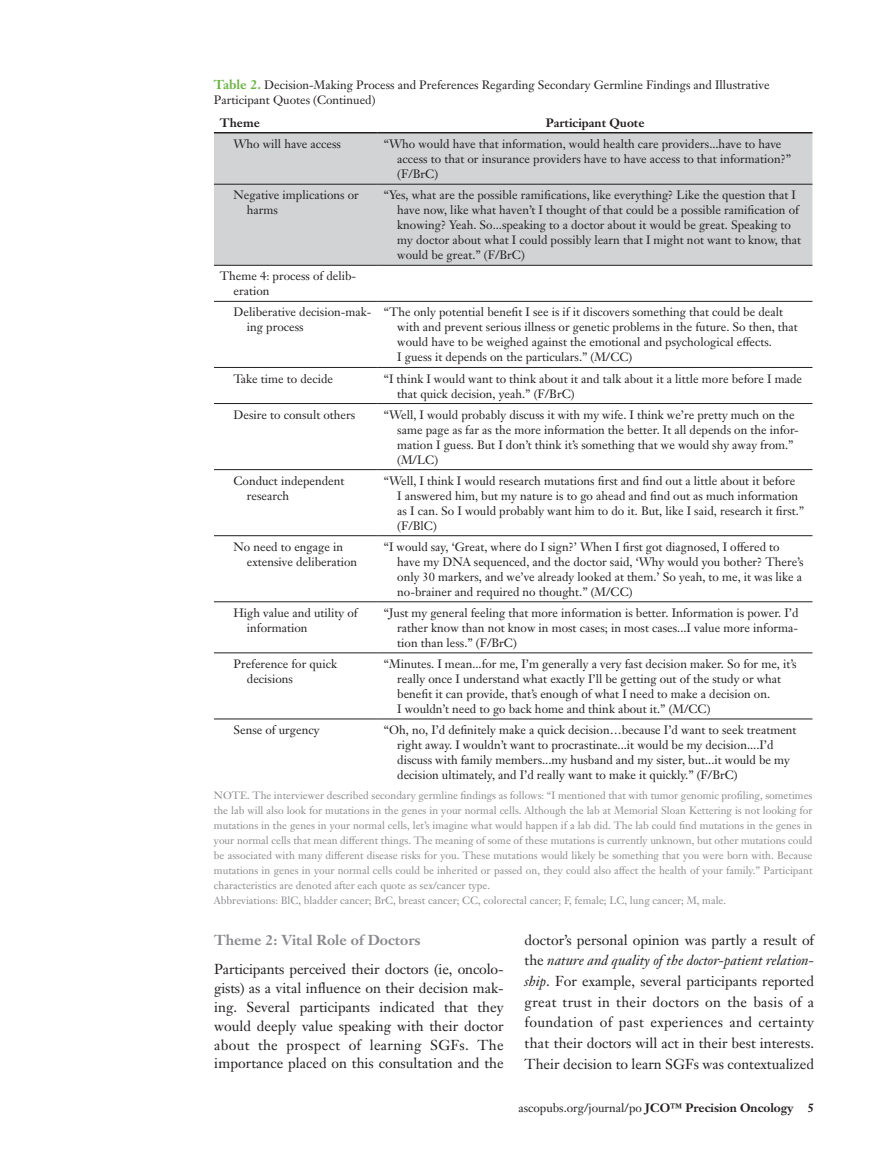
<style>
.page{position:relative;width:877px;height:1175px;background:#fff}
.page>*{position:absolute;margin:0;border:0;box-sizing:border-box;transform-origin:0 0}
.t1{font:14.25px/20.5px "Janson Text LT Pro";color:#231f20;text-align:justify}
.t2{font:700 14.25px "Janson Text LT Pro";color:#8a8a8e}
.t3{font:12px/15px "Janson Text LT Pro";color:#231f20}
.t4{font:700 12px "Janson Text LT Pro";color:#231f20}
.t5{font:10.5px/15px "Janson Text LT Pro";color:#8a8a8e}
.s1{font-weight:700;font-size:12.75px;color:#6ab342}
.s2{font-style:italic}
.s3{font-weight:700}
</style>
<div class="page">
<div style="left:214px;top:133px;width:598px;height:132px;background:#d1d3d4"></div>
<hr style="left:214px;top:132px;width:164px;height:1px;background:#231f20">
<hr style="left:378px;top:132px;width:434px;height:1px;background:#231f20">
<hr style="left:214px;top:184px;width:164px;height:1px;background:#231f20">
<hr style="left:378px;top:184px;width:434px;height:1px;background:#231f20">
<hr style="left:214px;top:265px;width:164px;height:1px;background:#231f20">
<hr style="left:378px;top:265px;width:434px;height:1px;background:#231f20">
<hr style="left:214px;top:301px;width:164px;height:1px;background:#231f20">
<hr style="left:378px;top:301px;width:434px;height:1px;background:#231f20">
<hr style="left:214px;top:367px;width:164px;height:1px;background:#231f20">
<hr style="left:378px;top:367px;width:434px;height:1px;background:#231f20">
<hr style="left:214px;top:403px;width:164px;height:1px;background:#231f20">
<hr style="left:378px;top:403px;width:434px;height:1px;background:#231f20">
<hr style="left:214px;top:469px;width:164px;height:1px;background:#231f20">
<hr style="left:378px;top:469px;width:434px;height:1px;background:#231f20">
<hr style="left:214px;top:535px;width:164px;height:1px;background:#231f20">
<hr style="left:378px;top:535px;width:434px;height:1px;background:#231f20">
<hr style="left:214px;top:601px;width:164px;height:1px;background:#231f20">
<hr style="left:378px;top:601px;width:434px;height:1px;background:#231f20">
<hr style="left:214px;top:652px;width:164px;height:1px;background:#231f20">
<hr style="left:378px;top:652px;width:434px;height:1px;background:#231f20">
<hr style="left:214px;top:718px;width:164px;height:1px;background:#231f20">
<hr style="left:378px;top:718px;width:434px;height:1px;background:#231f20">
<p class="t3" style="left:214px;top:77px;width:557px"><span class="s1">Table 2.</span> Decision-Making Process and Preferences Regarding Secondary Germline Findings and Illustrative<br>Participant Quotes (Continued)</p>
<p class="t4" style="left:220px;top:115px;width:42px">Theme</p>
<p class="t4" style="left:546px;top:115px;width:100px">Participant Quote</p>
<p class="t3" style="left:233px;top:136px;width:109px">Who will have access</p>
<p class="t3" style="left:397px;top:136px;width:395px;text-indent:-14px">“Who would have that information, would health care providers...have to have access to that or insurance providers have to have access to that information?” (F/BrC)</p>
<p class="t3" style="left:247px;top:188px;width:113px;text-indent:-14px">Negative implications or harms</p>
<p class="t3" style="left:397px;top:188px;width:405px;text-indent:-14px">“Yes, what are the possible ramifications, like everything? Like the question that I have now, like what haven’t I thought of that could be a possible ramification of knowing? Yeah. So...speaking to a doctor about it would be great. Speaking to my doctor about what I could possibly learn that I might not want to know, that would be great.” (F/BrC)</p>
<p class="t3" style="left:233px;top:269px;width:124px;text-indent:-14px">Theme 4: process of delib&shy;eration</p>
<p class="t3" style="left:247px;top:305px;width:126px;text-indent:-14px">Deliberative decision-mak&shy;ing process</p>
<p class="t3" style="left:397px;top:305px;width:402px;text-indent:-14px">“The only potential benefit I see is if it discovers something that could be dealt with and prevent serious illness or genetic problems in the future. So then, that would have to be weighed against the emotional and psychological effects.<br>I guess it depends on the particulars.” (M/CC)</p>
<p class="t3" style="left:233px;top:371px;width:101px">Take time to decide</p>
<p class="t3" style="left:397px;top:371px;width:406px;text-indent:-14px">“I think I would want to think about it and talk about it a little more before I made that quick decision, yeah.” (F/BrC)</p>
<p class="t3" style="left:233px;top:407px;width:123px">Desire to consult others</p>
<p class="t3" style="left:397px;top:407px;width:403px;text-indent:-13px">“Well, I would probably discuss it with my wife. I think we’re pretty much on the same page as far as the more information the better. It all depends on the infor&shy;mation I guess. But I don’t think it’s something that we would shy away from.” (M/LC)</p>
<p class="t3" style="left:247px;top:473px;width:99px;text-indent:-14px">Conduct independent research</p>
<p class="t3" style="left:397px;top:473px;width:408px;text-indent:-13px">“Well, I think I would research mutations first and find out a little about it before<br>I answered him, but my nature is to go ahead and find out as much information as I can. So I would probably want him to do it. But, like I said, research it first.” (F/BlC)</p>
<p class="t3" style="left:247px;top:539px;width:112px;text-indent:-14px">No need to engage in extensive deliberation</p>
<p class="t3" style="left:397px;top:539px;width:408px;text-indent:-13px">“I would say, ‘Great, where do I sign?’ When I first got diagnosed, I offered to have my DNA sequenced, and the doctor said, ‘Why would you bother? There’s only 30 markers, and we’ve already looked at them.’ So yeah, to me, it was like a no-brainer and required no thought.” (M/CC)</p>
<p class="t3" style="left:247px;top:605px;width:112px;text-indent:-14px">High value and utility of information</p>
<p class="t3" style="left:397px;top:605px;width:403px;text-align:justify;text-indent:-13px">“Just my general feeling that more information is better. Information is power. I’d rather know than not know in most cases; in most cases...I value more informa&shy;tion than less.” (F/BrC)</p>
<p class="t3" style="left:247px;top:656px;width:92px;text-indent:-14px">Preference for quick decisions</p>
<p class="t3" style="left:397px;top:656px;width:401px;text-indent:-13px">“Minutes. I mean...for me, I’m generally a very fast decision maker. So for me, it’s really once I understand what exactly I’ll be getting out of the study or what benefit it can provide, that’s enough of what I need to make a decision on.<br>I wouldn’t need to go back home and think about it.” (M/CC)</p>
<p class="t3" style="left:233px;top:722px;width:88px">Sense of urgency</p>
<p class="t3" style="left:397px;top:722px;width:401px;text-indent:-13px">“Oh, no, I’d definitely make a quick decision…because I’d want to seek treatment right away. I wouldn’t want to procrastinate...it would be my decision....I’d discuss with family members...my husband and my sister, but...it would be my decision ultimately, and I’d really want to make it quickly.” (F/BrC)</p>
<p class="t5" style="left:214px;top:787px;width:600px">NOTE. The interviewer described secondary germline findings as follows: “I mentioned that with tumor genomic profiling, sometimes the lab will also look for mutations in the genes in your normal cells. Although the lab at Memorial Sloan Kettering is not looking for mutations in the genes in your normal cells, let’s imagine what would happen if a lab did. The lab could find mutations in the genes in your normal cells that mean different things. The meaning of some of these mutations is currently unknown, but other mutations could be associated with many different disease risks for you. These mutations would likely be something that you were born with. Because mutations in genes in your normal cells could be inherited or passed on, they could also affect the health of your family.” Participant characteristics are denoted after each quote as sex/cancer type.<br>Abbreviations: BlC, bladder cancer; BrC, breast cancer; CC, colorectal cancer; F, female; LC, lung cancer; M, male.</p>
<p class="t2" style="left:214px;top:930px;width:208px">Theme 2: Vital Role of Doctors</p>
<p class="t1" style="left:214px;top:959px;width:291px;line-height:19px">Participants perceived their doctors (ie, oncolo&shy;gists) as a vital influence on their decision mak&shy;ing. Several participants indicated that they would deeply value speaking with their doctor about the prospect of learning SGFs. The importance placed on this consultation and the</p>
<p class="t1" style="left:525px;top:929px;width:291px">doctor’s personal opinion was partly a result of the <span class="s2">nature and quality of the doctor-patient relation&shy;ship</span>. For example, several participants reported great trust in their doctors on the basis of a foundation of past experiences and certainty that their doctors will act in their best interests.<br>Their decision to learn SGFs was contextualized</p>
<p class="t3" style="left:518px;top:1100px;width:297px">ascopubs.org/journal/po <span class="s3">JCO™ Precision Oncology 5</span></p>
</div>
